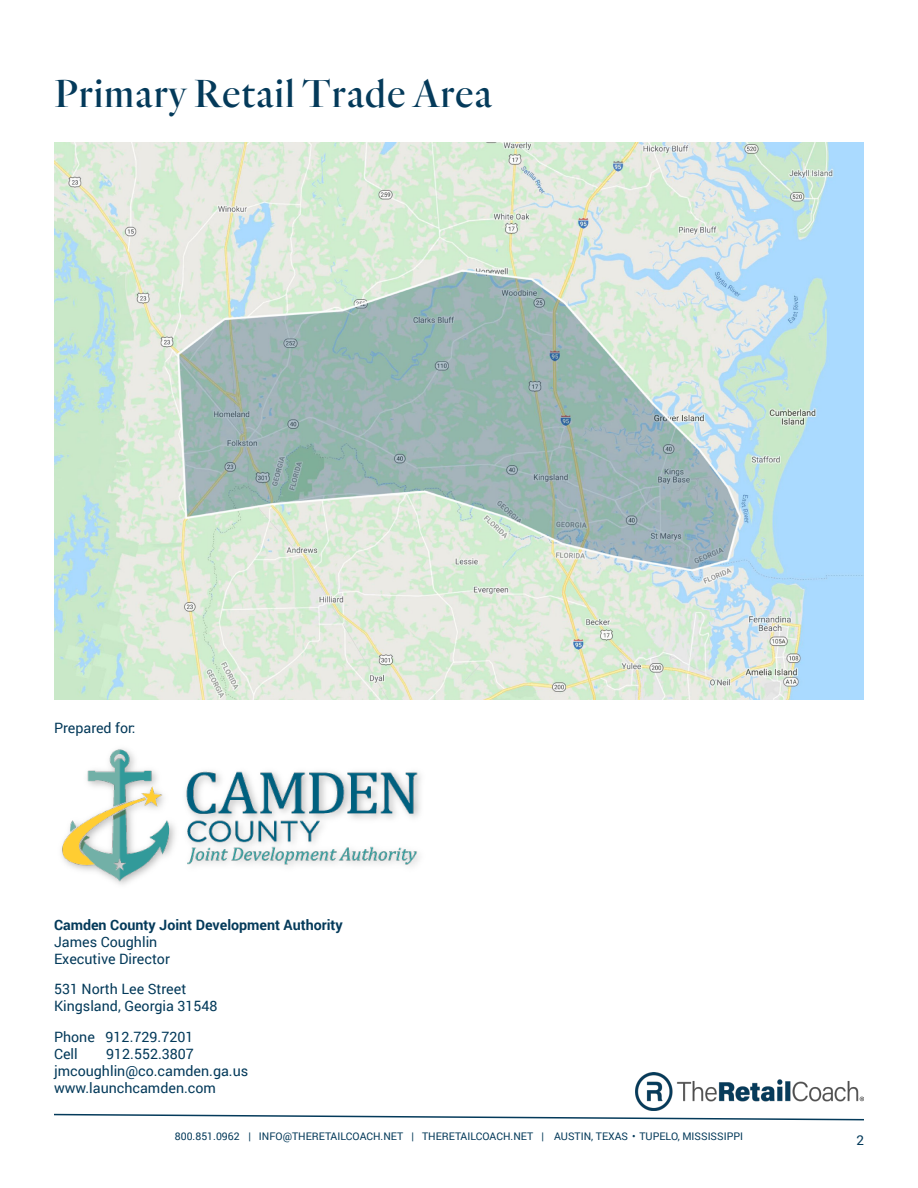
<style>
.page{position:relative;width:918px;height:1188px;background:#fff}
.page>*{position:absolute;margin:0;border:0;box-sizing:border-box;transform-origin:0 0}
.BlueTitles{font:40.5px "TRC Quarto Regular";letter-spacing:.025em;color:#043a5a}
.t1{font:14.25px/17.1px "Roboto";color:#043a5a}
.t2{font:700 14.25px "Roboto";color:#043a5a}
.t3{font:13.5px "Roboto";color:#043a5a}
.t4{font:10.5px "Roboto";color:#043a5a}
</style>
<div class="page">
<svg style="left:54px;top:1113px;width:810px;height:8px"></svg>
<img style="left:636px;top:1073px;width:228px;height:37px">
<img style="left:61px;top:749px;width:360px;height:136px">
<img style="left:54px;top:142px;width:810px;height:558px">
<p class="BlueTitles" style="left:54px;top:69px;width:439px">Primary Retail Trade Area</p>
<p class="t1" style="left:54px;top:719px;width:83px">Prepared for:</p>
<p class="t2" style="left:54px;top:914px;width:290px">Camden County Joint Development Authority</p>
<p class="t1" style="left:54px;top:933px;width:117px">James Coughlin<br>Executive Director</p>
<p class="t1" style="left:54px;top:980px;width:134px">531 North Lee Street</p>
<p class="t1" style="left:54px;top:997px;width:165px">Kingsland, Georgia 31548</p>
<p class="t1" style="left:54px;top:1028px;width:141px">Phone 912.729.7201</p>
<p class="t1" style="left:54px;top:1045px;width:25px">Cell</p>
<p class="t1" style="left:106px;top:1045px;width:89px">912.552.3807</p>
<p class="t1" style="left:54px;top:1062px;width:196px">jmcoughlin@co.camden.ga.us</p>
<p class="t1" style="left:54px;top:1079px;width:164px">www.launchcamden.com</p>
<p class="t4" style="left:175px;top:1128px;width:570px">800.851.0962 | INFO@THERETAILCOACH.NET | THERETAILCOACH.NET | AUSTIN, TEXAS • TUPELO, MISSISSIPPI</p>
<p class="t3" style="left:856px;top:1131px;width:9px">2</p>
</div>
